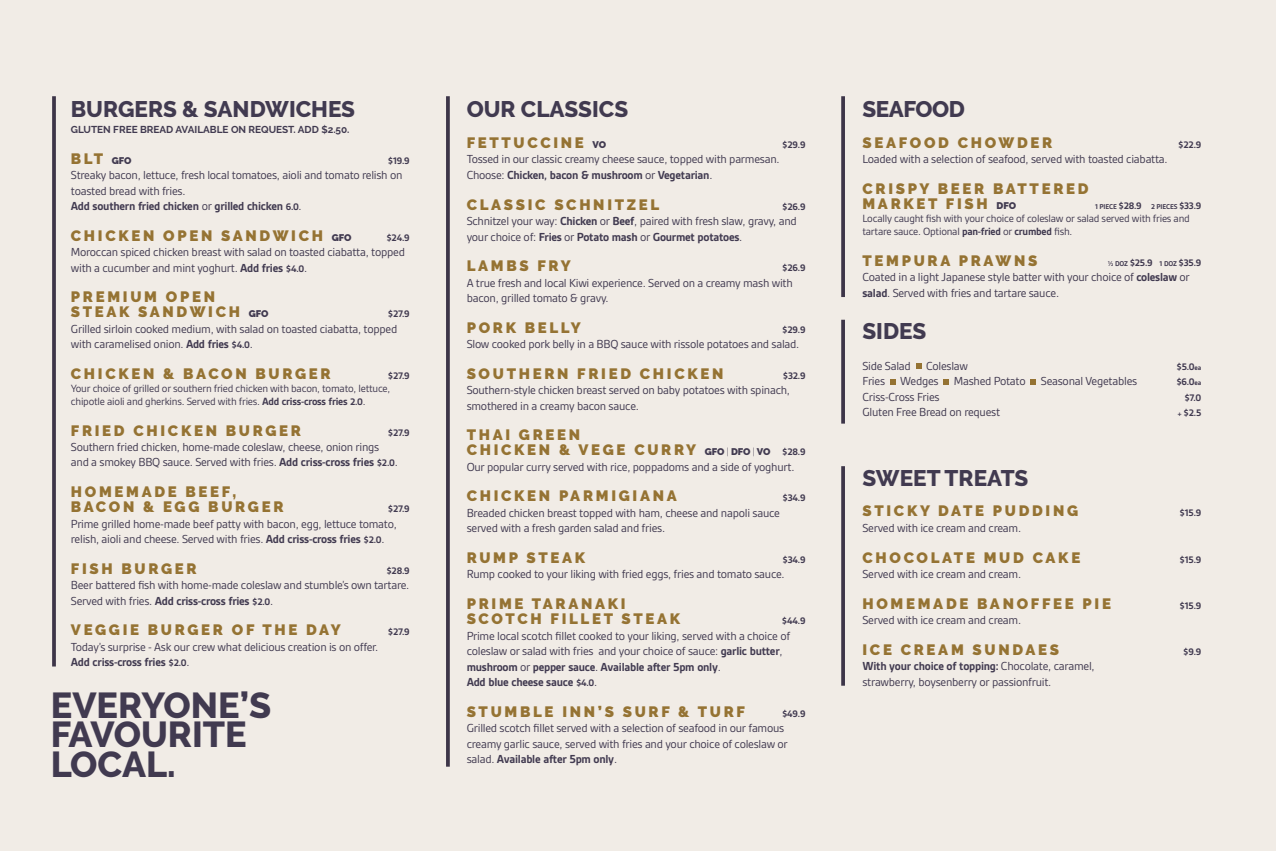
<style>
.page{position:relative;width:1276px;height:851px;background:#fff}
.page>*{position:absolute;margin:0;border:0;box-sizing:border-box;transform-origin:0 0}
.t1{font:800 36px/29.6px "Raleway";color:#413a50}
.t2{font:800 22.5px "Raleway";color:#413a50}
.t3{font:800 22.5px "Raleway";letter-spacing:-.02em;color:#413a50}
.t4{font:900 15px/15.1px "Raleway";letter-spacing:.18em;color:#957333}
.t5{font:12.5px/15.5px "Gesta";letter-spacing:-.02em;color:#413a50}
.t6{font:11.25px/13px "Gesta";letter-spacing:-.02em;color:#413a50}
.t7{font:700 10.25px "Gesta";letter-spacing:-.02em;color:#413a50}
.t8{font:700 10px "Raleway";color:#413a50}
.t9{font:700 7.5px "Gesta";letter-spacing:-.02em;color:#413a50}
.s1{font-size:9.62px;color:#413a50}
.s2{font-weight:700}
.s3{font-weight:700;font-size:10.25px}
.s4{font-weight:300;font-size:9.62px;color:#413a50}
.s5{font-family:"Gesta";font-weight:700;font-size:10.25px;color:#413a50}
.s6{font-size:10.25px}
.s7{font-size:7.5px}
</style>
<div class="page">
<div style="left:0;top:0;width:1276px;height:850px;background:#f1ece6"></div>
<svg style="left:916px;top:363px;width:5px;height:6px"></svg>
<svg style="left:890px;top:379px;width:5px;height:5px"></svg>
<svg style="left:943px;top:379px;width:6px;height:5px"></svg>
<svg style="left:1030px;top:379px;width:6px;height:5px"></svg>
<svg style="left:446px;top:96px;width:4px;height:670px;background:#473f51"></svg>
<svg style="left:841px;top:96px;width:4px;height:201px"></svg>
<svg style="left:841px;top:320px;width:4px;height:103px"></svg>
<svg style="left:841px;top:466px;width:4px;height:219px"></svg>
<svg style="left:52px;top:96px;width:4px;height:570px;background:#473f51"></svg>
<h2 class="t2" style="left:71px;top:97px;width:286px">BURGERS &amp; SANDWICHES</h2>
<p class="t8" style="left:71px;top:124px;width:280px">GLUTEN FREE BREAD AVAILABLE ON REQUEST. ADD $2.50.</p>
<p class="t4" style="left:71px;top:151px;width:62px">BLT <span class="s1">GFO</span></p>
<p class="t7" style="left:388px;top:154px;width:23px">$19.9</p>
<p class="t5" style="left:71px;top:167px;width:333px">Streaky bacon, lettuce, fresh local tomatoes, aioli and tomato relish on toasted bread with fries.<br><span class="s2">Add southern fried chicken</span> or <span class="s2">grilled chicken</span> <span class="s3">6.0</span>.</p>
<p class="t4" style="left:71px;top:228px;width:282px">CHICKEN OPEN SANDWICH <span class="s1">GFO</span></p>
<p class="t7" style="left:386px;top:231px;width:25px">$24.9</p>
<p class="t5" style="left:71px;top:244px;width:335px">Moroccan spiced chicken breast with salad on toasted ciabatta, topped with a cucumber and mint yoghurt. <span class="s2">Add fries</span> <span class="s3">$4.0</span>.</p>
<p class="t4" style="left:71px;top:289px;width:199px">PREMIUM OPEN<br>STEAK SANDWICH <span class="s1">GFO</span></p>
<p class="t7" style="left:388px;top:308px;width:23px">$27.9</p>
<p class="t5" style="left:71px;top:321px;width:328px">Grilled sirloin cooked medium, with salad on toasted ciabatta, topped with caramelised onion. <span class="s2">Add fries</span> <span class="s3">$4.0</span>.</p>
<p class="t4" style="left:71px;top:366px;width:261px">CHICKEN &amp; BACON BURGER</p>
<p class="t7" style="left:388px;top:370px;width:23px">$27.9</p>
<p class="t6" style="left:71px;top:381px;width:321px">Your choice of grilled or southern fried chicken with bacon, tomato, lettuce, chipotle aioli and gherkins. Served with fries. <span class="s2">Add criss-cross fries</span> <span class="s3">2.0</span>.</p>
<p class="t4" style="left:71px;top:422px;width:232px">FRIED CHICKEN BURGER</p>
<p class="t7" style="left:388px;top:426px;width:23px">$27.9</p>
<p class="t5" style="left:71px;top:439px;width:328px">Southern fried chicken, home-made coleslaw, cheese, onion rings and a smokey BBQ sauce. Served with fries. <span class="s2">Add criss-cross fries</span> <span class="s3">$2.0</span>.</p>
<p class="t4" style="left:71px;top:484px;width:214px">HOMEMADE BEEF,<br>BACON &amp; EGG BURGER</p>
<p class="t7" style="left:388px;top:503px;width:23px">$27.9</p>
<p class="t5" style="left:71px;top:515px;width:327px">Prime grilled home-made beef patty with bacon, egg, lettuce tomato, relish, aioli and cheese. Served with fries. <span class="s2">Add criss-cross fries</span> <span class="s3">$2.0</span>.</p>
<p class="t4" style="left:71px;top:561px;width:127px">FISH BURGER</p>
<p class="t7" style="left:386px;top:564px;width:25px">$28.9</p>
<p class="t5" style="left:71px;top:577px;width:340px">Beer battered fish with home-made coleslaw and stumble’s own tartare.<br>Served with fries. <span class="s2">Add criss-cross fries</span> <span class="s3">$2.0</span>.</p>
<p class="t4" style="left:71px;top:622px;width:271px">VEGGIE BURGER OF THE DAY</p>
<p class="t7" style="left:388px;top:626px;width:23px">$27.9</p>
<p class="t5" style="left:71px;top:639px;width:309px">Today’s surprise - Ask our crew what delicious creation is on offer.<br><span class="s2">Add criss-cross fries</span> <span class="s3">$2.0</span>.</p>
<h1 class="t1" style="left:51px;top:690px;width:222px">EVERYONE’S<br>FAVOURITE<br>LOCAL.</h1>
<h2 class="t2" style="left:467px;top:97px;width:163px">OUR CLASSICS</h2>
<p class="t4" style="left:467px;top:135px;width:141px">FETTUCCINE <span class="s1">VO</span></p>
<p class="t7" style="left:782px;top:139px;width:25px">$29.9</p>
<p class="t5" style="left:467px;top:152px;width:314px">Tossed in our classic creamy cheese sauce, topped with parmesan.<br>Choose: <span class="s2">Chicken, bacon &amp; mushroom</span> or <span class="s2">Vegetarian</span>.</p>
<p class="t4" style="left:467px;top:197px;width:194px">CLASSIC SCHNITZEL</p>
<p class="t7" style="left:782px;top:200px;width:25px">$26.9</p>
<p class="t5" style="left:467px;top:213px;width:332px">Schnitzel your way: <span class="s2">Chicken</span> or <span class="s2">Beef</span>, paired with fresh slaw, gravy, and your choice of: <span class="s2">Fries</span> or <span class="s2">Potato mash</span> or <span class="s2">Gourmet potatoes</span>.</p>
<p class="t4" style="left:467px;top:258px;width:106px">LAMBS FRY</p>
<p class="t7" style="left:782px;top:262px;width:25px">$26.9</p>
<p class="t5" style="left:467px;top:275px;width:327px">A true fresh and local Kiwi experience. Served on a creamy mash with bacon, grilled tomato &amp; gravy.</p>
<p class="t4" style="left:467px;top:320px;width:116px">PORK BELLY</p>
<p class="t7" style="left:782px;top:323px;width:25px">$29.9</p>
<p class="t5" style="left:467px;top:336px;width:334px">Slow cooked pork belly in a BBQ sauce with rissole potatoes and salad.</p>
<p class="t4" style="left:467px;top:366px;width:258px">SOUTHERN FRIED CHICKEN</p>
<p class="t7" style="left:783px;top:369px;width:24px">$32.9</p>
<p class="t5" style="left:467px;top:382px;width:325px">Southern-style chicken breast served on baby potatoes with spinach, smothered in a creamy bacon sauce.</p>
<p class="t4" style="left:467px;top:427px;width:340px">THAI GREEN<br>CHICKEN &amp; VEGE CURRY <span class="s1">GFO</span> <span class="s4">|</span> <span class="s1">DFO</span> <span class="s4">|</span> <span class="s1">VO</span> <span class="s5">$28.9</span></p>
<p class="t5" style="left:467px;top:458px;width:329px">Our popular curry served with rice, poppadoms and a side of yoghurt.</p>
<p class="t4" style="left:467px;top:488px;width:212px">CHICKEN PARMIGIANA</p>
<p class="t7" style="left:782px;top:492px;width:24px">$34.9</p>
<p class="t5" style="left:467px;top:505px;width:315px">Breaded chicken breast topped with ham, cheese and napoli sauce served with a fresh garden salad and fries.</p>
<p class="t4" style="left:467px;top:550px;width:120px">RUMP STEAK</p>
<p class="t7" style="left:782px;top:553px;width:24px">$34.9</p>
<p class="t5" style="left:467px;top:566px;width:319px">Rump cooked to your liking with fried eggs, fries and tomato sauce.</p>
<p class="t4" style="left:467px;top:596px;width:215px">PRIME TARANAKI<br>SCOTCH FILLET STEAK</p>
<p class="t7" style="left:782px;top:615px;width:25px">$44.9</p>
<p class="t5" style="left:467px;top:627px;width:325px">Prime local scotch fillet cooked to your liking, served with a choice of coleslaw or salad with fries and your choice of sauce: <span class="s2">garlic butter</span>, <span class="s2">mushroom</span> or <span class="s2">pepper sauce</span>. <span class="s2">Available after 5pm only</span>.<br><span class="s2">Add blue cheese sauce</span> <span class="s3">$4.0</span>.</p>
<p class="t4" style="left:467px;top:703px;width:280px">STUMBLE INN’S SURF &amp; TURF</p>
<p class="t7" style="left:782px;top:707px;width:25px">$49.9</p>
<p class="t5" style="left:467px;top:720px;width:323px">Grilled scotch fillet served with a selection of seafood in our famous creamy garlic sauce, served with fries and your choice of coleslaw or salad. <span class="s2">Available after 5pm only</span>.</p>
<h2 class="t3" style="left:862px;top:97px;width:104px">SEAFOOD</h2>
<p class="t4" style="left:862px;top:135px;width:191px">SEAFOOD CHOWDER</p>
<p class="t7" style="left:1178px;top:139px;width:25px">$22.9</p>
<p class="t5" style="left:862px;top:152px;width:307px">Loaded with a selection of seafood, served with toasted ciabatta.</p>
<p class="t4" style="left:862px;top:181px;width:228px">CRISPY BEER BATTERED<br>MARKET FISH <span class="s1">DFO</span></p>
<p class="t9" style="left:1095px;top:202px;width:108px">1 PIECE <span class="s6">$28.9</span> 2 PIECES <span class="s6">$33.9</span></p>
<p class="t6" style="left:862px;top:212px;width:329px">Locally caught fish with your choice of coleslaw or salad served with fries and tartare sauce. Optional <span class="s2">pan-fried</span> or <span class="s2">crumbed</span> fish.</p>
<p class="t4" style="left:862px;top:253px;width:176px">TEMPURA PRAWNS</p>
<p class="t7" style="left:1107px;top:257px;width:95px"><span class="s7">½ DOZ</span> $25.9 <span class="s7">1 DOZ</span> $35.9</p>
<p class="t5" style="left:862px;top:269px;width:329px">Coated in a light Japanese style batter with your choice of <span class="s2">coleslaw</span> or <span class="s2">salad</span>. Served with fries and tartare sauce.</p>
<h2 class="t2" style="left:862px;top:318px;width:65px">SIDES</h2>
<p class="t5" style="left:862px;top:358px;width:107px">Side Salad Coleslaw</p>
<p class="t7" style="left:1176px;top:361px;width:26px">$5.0<span class="s7">ea</span></p>
<p class="t5" style="left:862px;top:373px;width:276px">Fries Wedges Mashed Potato Seasonal Vegetables</p>
<p class="t7" style="left:1176px;top:376px;width:26px">$6.0<span class="s7">ea</span></p>
<p class="t5" style="left:862px;top:389px;width:79px">Criss-Cross Fries</p>
<p class="t7" style="left:1184px;top:391px;width:18px">$7.0</p>
<p class="t5" style="left:862px;top:404px;width:139px">Gluten Free Bread on request</p>
<p class="t7" style="left:1177px;top:407px;width:25px"><span class="s7">+</span> $2.5</p>
<h2 class="t2" style="left:862px;top:465px;width:167px">SWEET TREATS</h2>
<p class="t4" style="left:862px;top:503px;width:217px">STICKY DATE PUDDING</p>
<p class="t7" style="left:1179px;top:507px;width:23px">$15.9</p>
<p class="t5" style="left:862px;top:520px;width:160px">Served with ice cream and cream.</p>
<p class="t4" style="left:862px;top:549px;width:219px">CHOCOLATE MUD CAKE</p>
<p class="t7" style="left:1179px;top:553px;width:23px">$15.9</p>
<p class="t5" style="left:862px;top:566px;width:160px">Served with ice cream and cream.</p>
<p class="t4" style="left:862px;top:595px;width:250px">HOMEMADE BANOFFEE PIE</p>
<p class="t7" style="left:1179px;top:599px;width:23px">$15.9</p>
<p class="t5" style="left:862px;top:612px;width:160px">Served with ice cream and cream.</p>
<p class="t4" style="left:862px;top:641px;width:198px">ICE CREAM SUNDAES</p>
<p class="t7" style="left:1183px;top:645px;width:20px">$9.9</p>
<p class="t5" style="left:862px;top:658px;width:234px"><span class="s2">With your choice of topping:</span> Chocolate, caramel, strawberry, boysenberry or passionfruit.</p>
</div>
